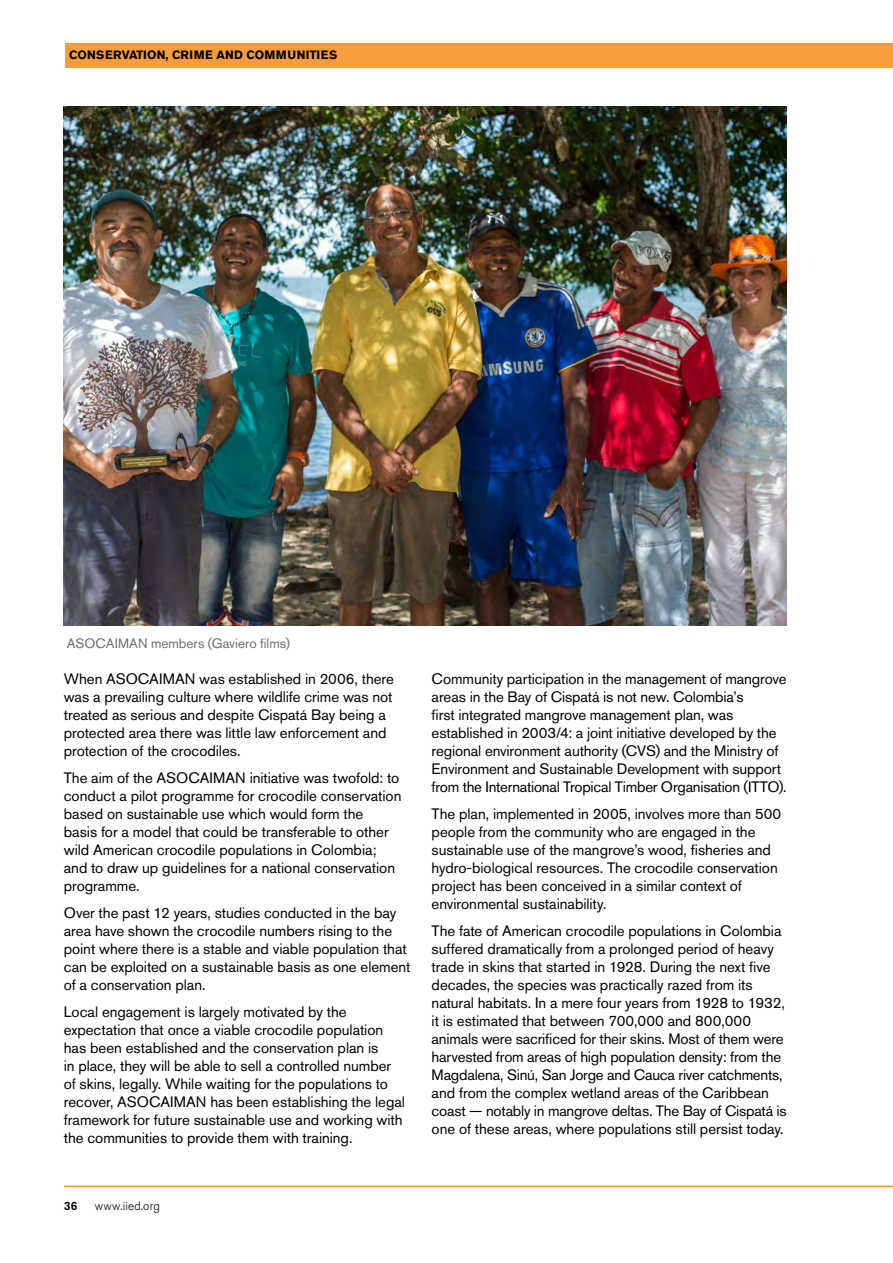
<style>
.page{position:relative;width:893px;height:1263px;background:#fff}
.page>*{position:absolute;margin:0;border:0;box-sizing:border-box;transform-origin:0 0}
.IIED_IP_Body_copy{font:15px/18px "Akzidenz Grotesk BE";letter-spacing:-.005em;color:#000}
.IIED_IP_Body_copy-2{font:13.5px "Akzidenz Grotesk BE";color:#6d6e71}
.t1{font:700 12px "Akzidenz Grotesk BE";letter-spacing:.02em;color:#000}
.t2{font:300 12px "Akzidenz Grotesk BE";letter-spacing:.015em;color:#000}
.t3{font:500 12px "Akzidenz Grotesk BE";color:#000}
</style>
<div class="page">
<hr style="left:64px;top:1186px;width:829px;height:1px;background:#f99d3c">
<div style="left:65px;top:43px;width:828px;height:24px;background:#f99d3c"></div>
<img style="left:64px;top:106px;width:723px;height:519px">
<p class="t1" style="left:69px;top:48px;width:270px">CONSERVATION, CRIME AND COMMUNITIES</p>
<p class="IIED_IP_Body_copy-2" style="left:67px;top:635px;width:225px">ASOCAIMAN members (Gaviero films)</p>
<p class="IIED_IP_Body_copy" style="left:64px;top:670px;width:332px">When ASOCAIMAN was established in 2006, there was a prevailing culture where wildlife crime was not treated as serious and despite Cispatá Bay being a protected area there was little law enforcement and protection of the crocodiles.</p>
<p class="IIED_IP_Body_copy" style="left:64px;top:769px;width:339px">The aim of the ASOCAIMAN initiative was twofold: to conduct a pilot programme for crocodile conservation based on sustainable use which would form the<br>basis for a model that could be transferable to other wild American crocodile populations in Colombia; and to draw up guidelines for a national conservation programme.</p>
<p class="IIED_IP_Body_copy" style="left:64px;top:904px;width:348px">Over the past 12 years, studies conducted in the bay area have shown the crocodile numbers rising to the point where there is a stable and viable population that can be exploited on a sustainable basis as one element of a conservation plan.</p>
<p class="IIED_IP_Body_copy" style="left:64px;top:1003px;width:343px">Local engagement is largely motivated by the expectation that once a viable crocodile population has been established and the conservation plan is<br>in place, they will be able to sell a controlled number of skins, legally. While waiting for the populations to recover, ASOCAIMAN has been establishing the legal framework for future sustainable use and working with the communities to provide them with training.</p>
<p class="IIED_IP_Body_copy" style="left:432px;top:670px;width:356px">Community participation in the management of mangrove areas in the Bay of Cispatá is not new. Colombia’s<br>first integrated mangrove management plan, was established in 2003/4: a joint initiative developed by the regional environment authority (CVS) and the Ministry of Environment and Sustainable Development with support from the International Tropical Timber Organisation (ITTO).</p>
<p class="IIED_IP_Body_copy" style="left:432px;top:805px;width:351px">The plan, implemented in 2005, involves more than 500 people from the community who are engaged in the sustainable use of the mangrove’s wood, fisheries and hydro-biological resources. The crocodile conservation project has been conceived in a similar context of environmental sustainability.</p>
<p class="IIED_IP_Body_copy" style="left:432px;top:922px;width:357px">The fate of American crocodile populations in Colombia suffered dramatically from a prolonged period of heavy trade in skins that started in 1928. During the next five decades, the species was practically razed from its natural habitats. In a mere four years from 1928 to 1932, it is estimated that between 700,000 and 800,000 animals were sacrificed for their skins. Most of them were harvested from areas of high population density: from the Magdalena, Sinú, San Jorge and Cauca river catchments, and from the complex wetland areas of the Caribbean coast — notably in mangrove deltas. The Bay of Cispatá is one of these areas, where populations still persist today.</p>
<p class="t3" style="left:64px;top:1199px;width:15px">36</p>
<p class="t2" style="left:95px;top:1199px;width:67px">www.iied.org</p>
</div>
